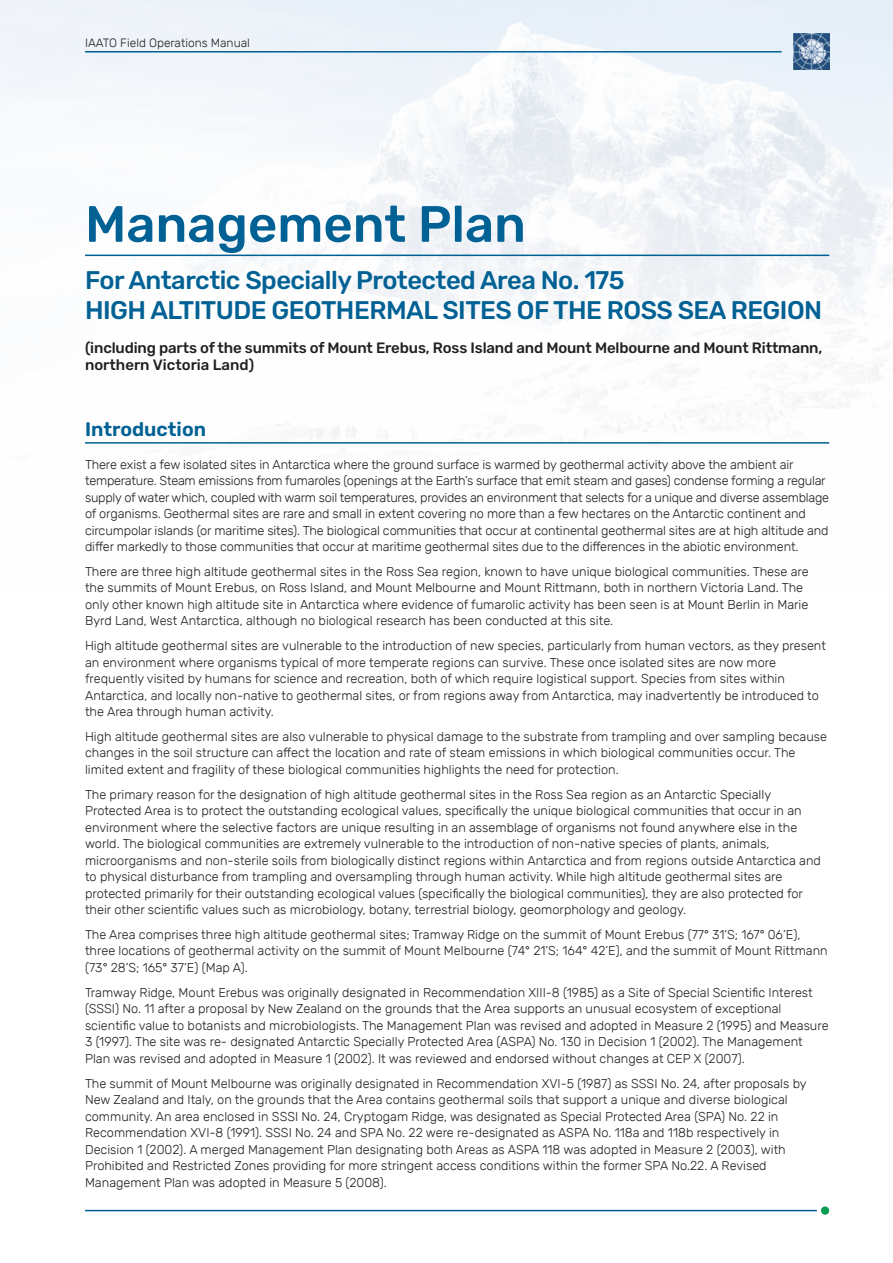
<style>
.page{position:relative;width:893px;height:1263px;background:#fff}
.page>*{position:absolute;margin:0;border:0;box-sizing:border-box;transform-origin:0 0}
.t1{font:500 51px "Rubik";color:#016194}
.t2{font:500 25.5px/30px "Rubik";letter-spacing:-.02em;color:#016194}
.t3{font:600 19.5px "Rubik";color:#016194}
.t4{font:500 15px/16.5px "Rubik";letter-spacing:-.01em;color:#231f20}
.t5{font:300 12.75px/16.5px "Rubik";color:#231f20}
.t6{font:300 12px "Rubik";color:#231f20}
</style>
<div class="page">
<hr style="left:85px;top:1210px;width:732px;height:1px;background:#016194">
<div style="left:821px;top:1206px;width:8px;height:9px;background:#099d52;border-radius:50%"></div>
<img style="left:0;top:0;width:893px;height:445px">
<hr style="left:85px;top:51px;width:697px;height:2px;background:#016194">
<hr style="left:85px;top:255px;width:744px;height:1px;background:#016194">
<hr style="left:85px;top:442px;width:744px;height:2px;background:#016194">
<p class="t6" style="left:85px;top:37px;width:166px">IAATO Field Operations Manual</p>
<h1 class="t1" style="left:85px;top:195px;width:442px">Management Plan</h1>
<h2 class="t2" style="left:85px;top:266px;width:739px">For Antarctic Specially Protected Area No. 175<br>HIGH ALTITUDE GEOTHERMAL SITES OF THE ROSS SEA REGION</h2>
<p class="t4" style="left:85px;top:340px;width:739px">(including parts of the summits of Mount Erebus, Ross Island and Mount Melbourne and Mount Rittmann, northern Victoria Land)</p>
<h3 class="t3" style="left:85px;top:418px;width:123px">Introduction</h3>
<p class="t5" style="left:85px;top:456px;width:746px">There exist a few isolated sites in Antarctica where the ground surface is warmed by geothermal activity above the ambient air temperature. Steam emissions from fumaroles (openings at the Earth’s surface that emit steam and gases) condense forming a regular supply of water which, coupled with warm soil temperatures, provides an environment that selects for a unique and diverse assemblage of organisms. Geothermal sites are rare and small in extent covering no more than a few hectares on the Antarctic continent and circumpolar islands (or maritime sites). The biological communities that occur at continental geothermal sites are at high altitude and differ markedly to those communities that occur at maritime geothermal sites due to the differences in the abiotic environment.</p>
<p class="t5" style="left:85px;top:564px;width:725px">There are three high altitude geothermal sites in the Ross Sea region, known to have unique biological communities. These are the summits of Mount Erebus, on Ross Island, and Mount Melbourne and Mount Rittmann, both in northern Victoria Land. The only other known high altitude site in Antarctica where evidence of fumarolic activity has been seen is at Mount Berlin in Marie Byrd Land, West Antarctica, although no biological research has been conducted at this site.</p>
<p class="t5" style="left:85px;top:638px;width:742px">High altitude geothermal sites are vulnerable to the introduction of new species, particularly from human vectors, as they present an environment where organisms typical of more temperate regions can survive. These once isolated sites are now more frequently visited by humans for science and recreation, both of which require logistical support. Species from sites within Antarctica, and locally non-native to geothermal sites, or from regions away from Antarctica, may inadvertently be introduced to the Area through human activity.</p>
<p class="t5" style="left:85px;top:729px;width:743px">High altitude geothermal sites are also vulnerable to physical damage to the substrate from trampling and over sampling because changes in the soil structure can affect the location and rate of steam emissions in which biological communities occur. The limited extent and fragility of these biological communities highlights the need for protection.</p>
<p class="t5" style="left:85px;top:786px;width:737px">The primary reason for the designation of high altitude geothermal sites in the Ross Sea region as an Antarctic Specially Protected Area is to protect the outstanding ecological values, specifically the unique biological communities that occur in an environment where the selective factors are unique resulting in an assemblage of organisms not found anywhere else in the world. The biological communities are extremely vulnerable to the introduction of non-native species of plants, animals, microorganisms and non-sterile soils from biologically distinct regions within Antarctica and from regions outside Antarctica and to physical disturbance from trampling and oversampling through human activity. While high altitude geothermal sites are protected primarily for their outstanding ecological values (specifically the biological communities), they are also protected for their other scientific values such as microbiology, botany, terrestrial biology, geomorphology and geology.</p>
<p class="t5" style="left:85px;top:927px;width:744px">The Area comprises three high altitude geothermal sites; Tramway Ridge on the summit of Mount Erebus (77° 31’S; 167° 06’E), three locations of geothermal activity on the summit of Mount Melbourne (74° 21’S; 164° 42’E), and the summit of Mount Rittmann (73° 28’S; 165° 37’E) (Map A).</p>
<p class="t5" style="left:85px;top:984px;width:745px">Tramway Ridge, Mount Erebus was originally designated in Recommendation XIII-8 (1985) as a Site of Special Scientific Interest (SSSI) No. 11 after a proposal by New Zealand on the grounds that the Area supports an unusual ecosystem of exceptional scientific value to botanists and microbiologists. The Management Plan was revised and adopted in Measure 2 (1995) and Measure 3 (1997). The site was re- designated Antarctic Specially Protected Area (ASPA) No. 130 in Decision 1 (2002). The Management Plan was revised and adopted in Measure 1 (2002). It was reviewed and endorsed without changes at CEP X (2007).</p>
<p class="t5" style="left:85px;top:1075px;width:723px">The summit of Mount Melbourne was originally designated in Recommendation XVI-5 (1987) as SSSI No. 24, after proposals by New Zealand and Italy, on the grounds that the Area contains geothermal soils that support a unique and diverse biological community. An area enclosed in SSSI No. 24, Cryptogam Ridge, was designated as Special Protected Area (SPA) No. 22 in Recommendation XVI-8 (1991). SSSI No. 24 and SPA No. 22 were re-designated as ASPA No. 118a and 118b respectively in Decision 1 (2002). A merged Management Plan designating both Areas as ASPA 118 was adopted in Measure 2 (2003), with Prohibited and Restricted Zones providing for more stringent access conditions within the former SPA No.22. A Revised Management Plan was adopted in Measure 5 (2008).</p>
</div>
